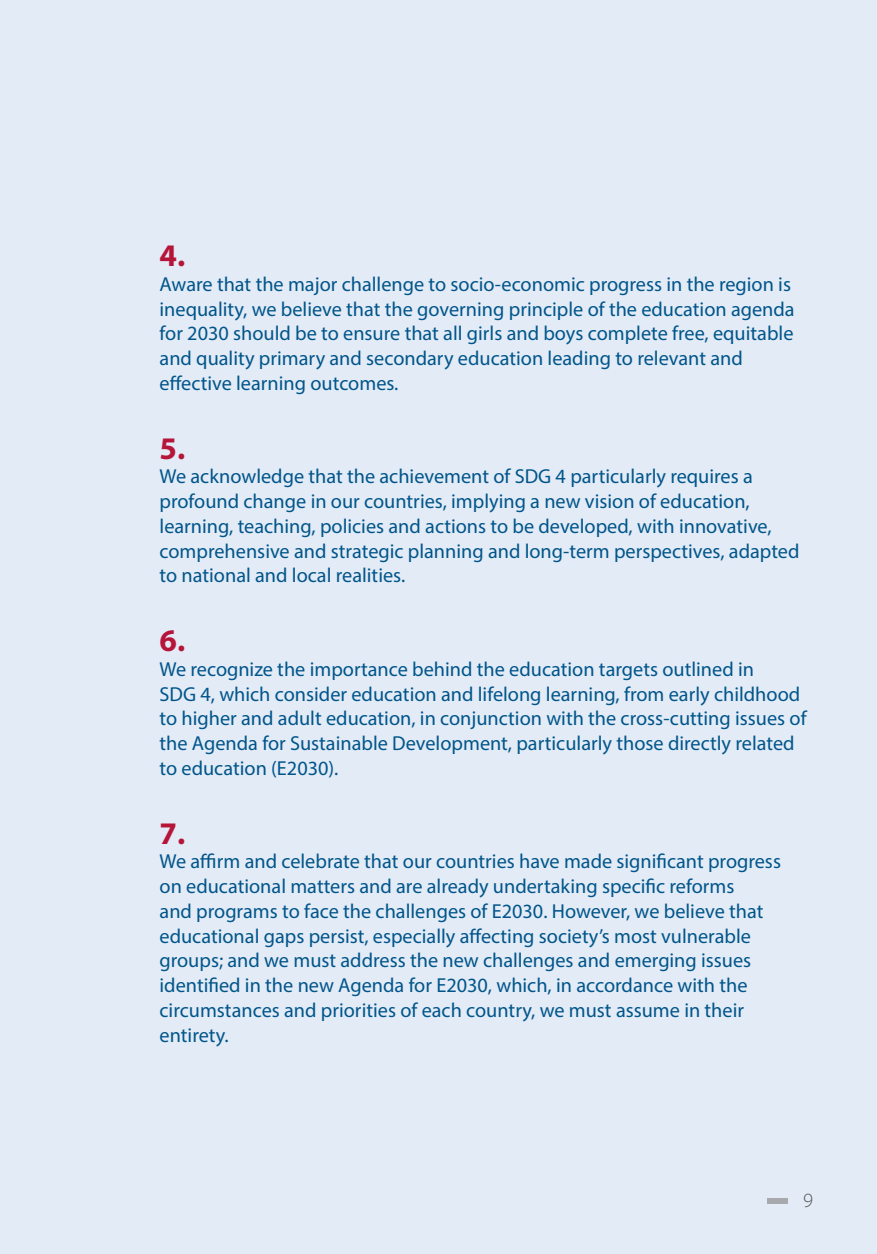
<style>
.page{position:relative;width:877px;height:1254px;background:#fff}
.page>*{position:absolute;margin:0;border:0;box-sizing:border-box;transform-origin:0 0}
.NUMERO_DESTACADO{font:700 31.5px "Myriad Pro";color:#b6153a}
.BASE_TEXTO_ESPAÑOL{font:20.25px/24.8px "Myriad Pro";color:#01558a}
.TITULO_CAPITULOS{font:300 20.25px "Myriad Pro";color:#57585a}
</style>
<div class="page">
<div style="left:0;top:0;width:876px;height:1253px;background:#e2ebf6"></div>
<div style="left:767px;top:1197px;width:20px;height:6px;background:#a8a9ad"></div>
<p class="NUMERO_DESTACADO" style="left:159px;top:235px;width:27px">4.</p>
<p class="BASE_TEXTO_ESPAÑOL" style="left:159px;top:271px;width:636px">Aware that the major challenge to socio-economic progress in the region is inequality, we believe that the governing principle of the education agenda for 2030 should be to ensure that all girls and boys complete free, equitable and quality primary and secondary education leading to relevant and effective learning outcomes.</p>
<p class="NUMERO_DESTACADO" style="left:159px;top:427px;width:27px">5.</p>
<p class="BASE_TEXTO_ESPAÑOL" style="left:159px;top:464px;width:641px">We acknowledge that the achievement of SDG 4 particularly requires a profound change in our countries, implying a new vision of education, learning, teaching, policies and actions to be developed, with innovative, comprehensive and strategic planning and long-term perspectives, adapted to national and local realities.</p>
<p class="NUMERO_DESTACADO" style="left:159px;top:620px;width:27px">6.</p>
<p class="BASE_TEXTO_ESPAÑOL" style="left:159px;top:656px;width:596px">We recognize the importance behind the education targets outlined in</p>
<p class="BASE_TEXTO_ESPAÑOL" style="left:159px;top:681px;width:648px">SDG 4, which consider education and lifelong learning, from early childhood to higher and adult education, in conjunction with the cross-cutting issues of the Agenda for Sustainable Development, particularly those directly related to education (E2030).</p>
<p class="NUMERO_DESTACADO" style="left:159px;top:812px;width:27px">7.</p>
<p class="BASE_TEXTO_ESPAÑOL" style="left:159px;top:848px;width:622px">We affirm and celebrate that our countries have made significant progress on educational matters and are already undertaking specific reforms<br>and programs to face the challenges of E2030. However, we believe that educational gaps persist, especially affecting society’s most vulnerable groups; and we must address the new challenges and emerging issues identified in the new Agenda for E2030, which, in accordance with the circumstances and priorities of each country, we must assume in their entirety.</p>
<p class="TITULO_CAPITULOS" style="left:803px;top:1187px;width:11px">9</p>
</div>
